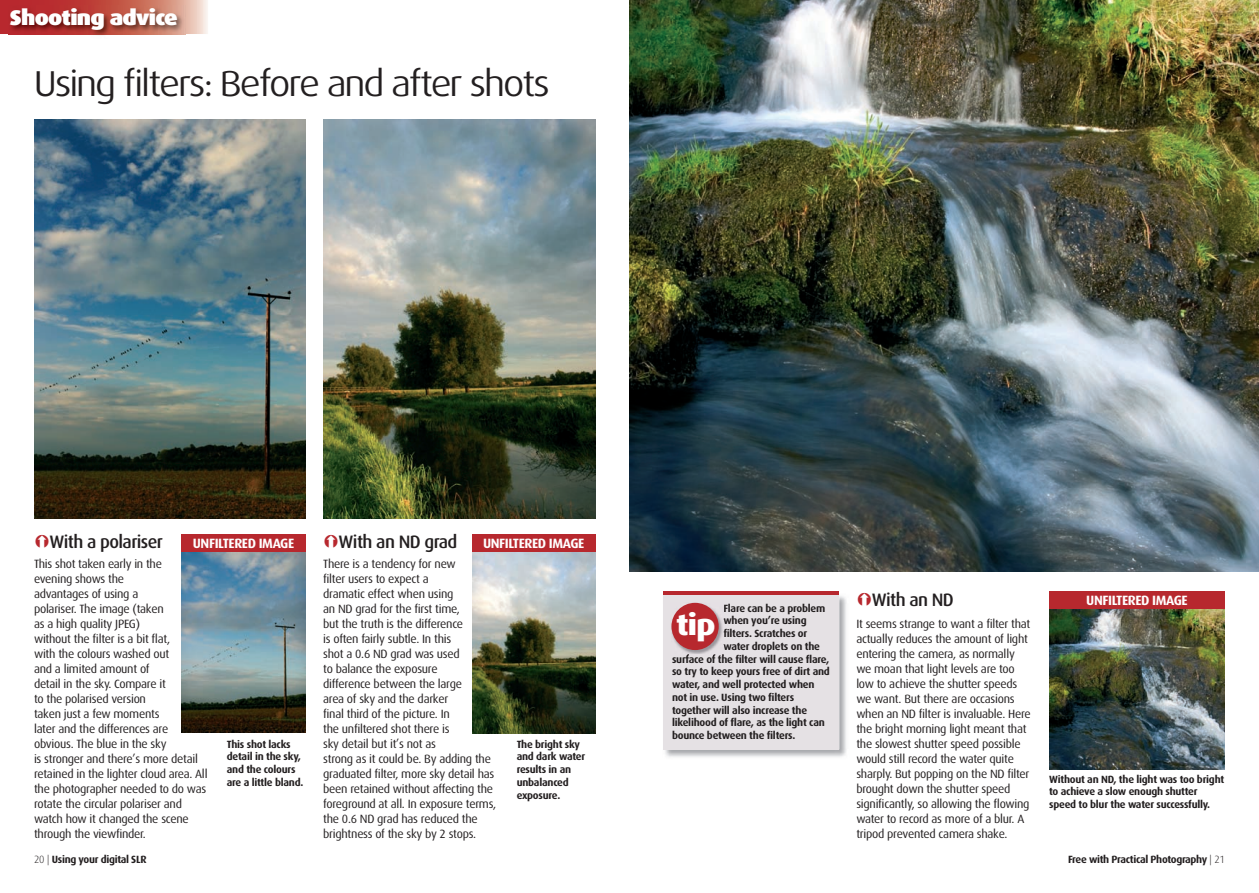
<style>
.page{position:relative;width:1259px;height:893px;background:#fff}
.page>*{position:absolute;margin:0;border:0;box-sizing:border-box;transform-origin:0 0}
.t1{font:36px "Dax Wide";letter-spacing:-.045em;color:#231f20;scale:.95 1}
.t2{font:800 29.55px "Dax Wide";color:#fff;scale:.95 1}
.t3{font:900 21.15px "Dax Wide";letter-spacing:-.035em;color:#fff;scale:.95 1}
.t4{font:500 18px "Dax";letter-spacing:-.035em;color:#231f20}
.t5{font:700 13.5px "Dax";letter-spacing:-.035em;color:#fff}
.t6{font:12px/15px "Dax";letter-spacing:-.025em;color:#231f20}
.t7{font:700 10.5px/12.8px "Dax";letter-spacing:-.025em;color:#231f20}
.s1{font-weight:300}
</style>
<div class="page">
<svg style="left:0;top:0;width:208px;height:34px;background:#d17a72"></svg>
<img style="left:9px;top:6px;width:176px;height:29px">
<img style="left:182px;top:551px;width:124px;height:182px">
<img style="left:629px;top:0;width:630px;height:572px">
<img style="left:34px;top:119px;width:272px;height:400px">
<img style="left:1049px;top:609px;width:176px;height:161px">
<img style="left:472px;top:551px;width:123px;height:182px">
<img style="left:323px;top:119px;width:272px;height:400px">
<div style="left:182px;top:534px;width:124px;height:17px;background:#b7282e"></div>
<div style="left:472px;top:534px;width:123px;height:17px;background:#b7282e"></div>
<div style="left:1049px;top:592px;width:176px;height:17px;background:#b7282e"></div>
<img style="left:663px;top:596px;width:184px;height:161px">
<div style="left:663px;top:595px;width:176px;height:154px;background:#e5e1e4"></div>
<hr style="left:663px;top:592px;width:176px;height:3px;background:#b7282e">
<img style="left:671px;top:602px;width:52px;height:52px">
<div style="left:671px;top:603px;width:47px;height:47px;background:#b7282e;border-radius:50%"></div>
<h3 class="t3" style="left:10px;top:6px;width:178px">Shooting advice</h3>
<h1 class="t1" style="left:34px;top:63px;width:544px">Using filters: Before and after shots</h1>
<h3 class="t4" style="left:49px;top:532px;width:115px">With a polariser</h3>
<p class="t6" style="left:34px;top:556px;width:175px">This shot taken early in the<br>evening shows the<br>advantages of using a<br>polariser. The image (taken<br>as a high quality JPEG)<br>without the filter is a bit flat,<br>with the colours washed out<br>and a limited amount of<br>detail in the sky. Compare it<br>to the polarised version<br>taken just a few moments<br>later and the differences are obvious. The blue in the sky<br>is stronger and there’s more detail retained in the lighter cloud area. All the photographer needed to do was rotate the circular polariser and watch how it changed the scene through the viewfinder.</p>
<h3 class="t4" style="left:338px;top:532px;width:120px">With an ND grad</h3>
<p class="t6" style="left:323px;top:556px;width:174px">There is a tendency for new<br>filter users to expect a<br>dramatic effect when using<br>an ND grad for the first time,<br>but the truth is the difference<br>is often fairly subtle. In this<br>shot a 0.6 ND grad was used<br>to balance the exposure<br>difference between the large<br>area of sky and the darker<br>final third of the picture. In<br>the unfiltered shot there is<br>sky detail but it’s not as<br>strong as it could be. By adding the graduated filter, more sky detail has been retained without affecting the foreground at all. In exposure terms, the 0.6 ND grad has reduced the brightness of the sky by 2 stops.</p>
<p class="t5" style="left:193px;top:535px;width:103px">UNFILTERED IMAGE</p>
<p class="t5" style="left:483px;top:535px;width:103px">UNFILTERED IMAGE</p>
<p class="t7" style="left:227px;top:738px;width:78px">This shot lacks detail in the sky, and the colours are a little bland.</p>
<p class="t7" style="left:517px;top:738px;width:70px">The bright sky and dark water results in an unbalanced exposure.</p>
<p class="t7" style="left:723px;top:602px;width:103px">Flare can be a problem</p>
<p class="t7" style="left:723px;top:614px;width:85px">when you’re using</p>
<p class="t7" style="left:723px;top:627px;width:85px">filters. Scratches or</p>
<p class="t7" style="left:723px;top:640px;width:98px">water droplets on the</p>
<p class="t7" style="left:672px;top:653px;width:159px">surface of the filter will cause flare,</p>
<p class="t7" style="left:672px;top:665px;width:159px">so try to keep yours free of dirt and</p>
<p class="t7" style="left:672px;top:678px;width:144px">water, and well protected when</p>
<p class="t7" style="left:672px;top:691px;width:124px">not in use. Using two filters</p>
<p class="t7" style="left:672px;top:704px;width:137px">together will also increase the</p>
<p class="t7" style="left:672px;top:716px;width:154px">likelihood of flare, as the light can</p>
<p class="t7" style="left:672px;top:729px;width:125px">bounce between the filters.</p>
<h2 class="t2" style="left:676px;top:607px;width:43px">tip</h2>
<h3 class="t4" style="left:871px;top:589px;width:84px">With an ND</h3>
<p class="t6" style="left:856px;top:616px;width:176px">It seems strange to want a filter that actually reduces the amount of light entering the camera, as normally we moan that light levels are too low to achieve the shutter speeds we want. But there are occasions when an ND filter is invaluable. Here the bright morning light meant that the slowest shutter speed possible would still record the water quite sharply. But popping on the ND filter brought down the shutter speed significantly, so allowing the flowing water to record as more of a blur. A tripod prevented camera shake.</p>
<p class="t5" style="left:1086px;top:593px;width:103px">UNFILTERED IMAGE</p>
<p class="t7" style="left:1049px;top:773px;width:177px">Without an ND, the light was too bright to achieve a slow enough shutter speed to blur the water successfully.</p>
<p class="t7" style="left:34px;top:853px;width:114px"><span class="s1">20 |</span> Using your digital SLR</p>
<p class="t7" style="left:1068px;top:853px;width:158px">Free with Practical Photography <span class="s1">| 21</span></p>
</div>
